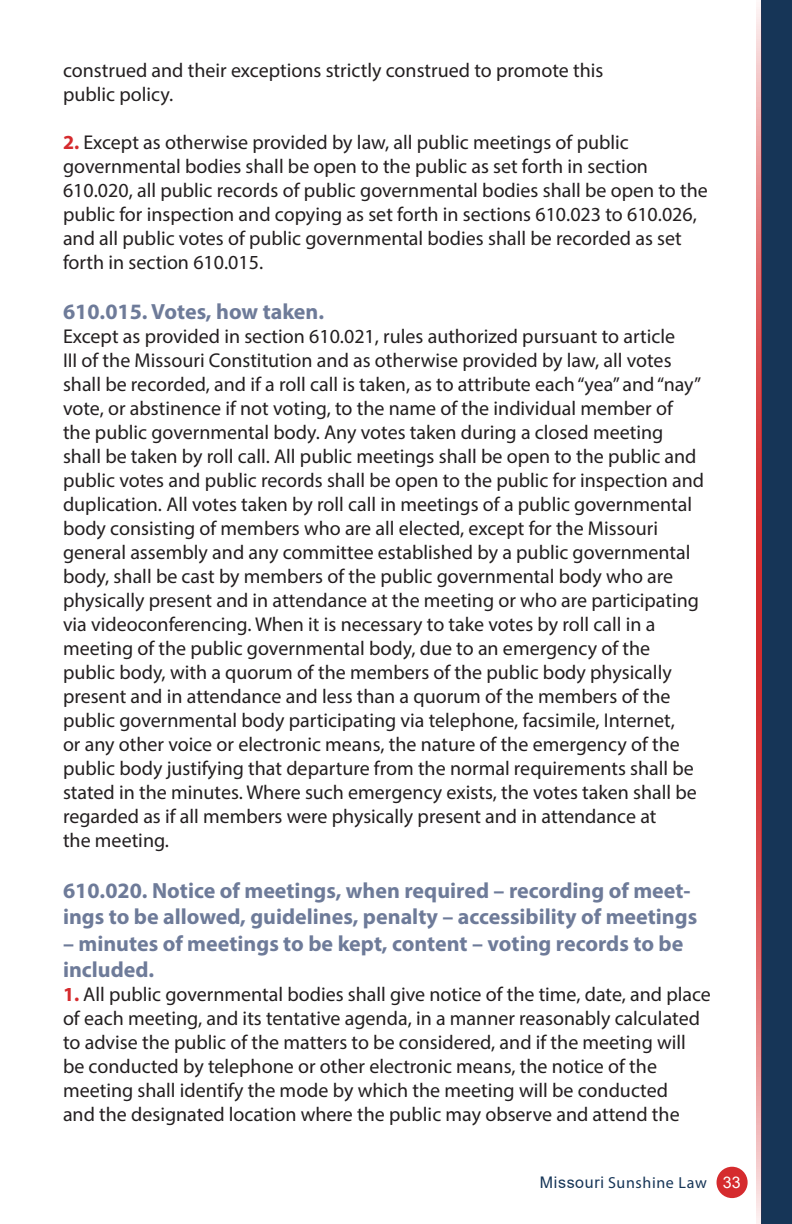
<style>
.page{position:relative;width:792px;height:1224px;background:#fff}
.page>*{position:absolute;margin:0;border:0;box-sizing:border-box;transform-origin:0 0}
.t1{font:700 22px/26.4px "Myriad Pro";color:#6e7b99}
.t2{font:20px/24px "Myriad Pro";color:#231f20}
.t3{font:16px "Myriad Pro";letter-spacing:.04em;color:#163557}
.s1{font-weight:700;color:#d52b2e}
.s2{font-family:"Arial"}
.s3{font-family:"Arial";color:#fff}
</style>
<div class="page">
<div style="left:761px;top:0;width:31px;height:1224px;background:#163557"></div>
<div style="left:720px;top:1170px;width:25px;height:25px;background:#d52b2e;border-radius:50%"></div>
<div style="left:717px;top:1167px;width:31px;height:31px;border:6px solid #d52b2e;border-radius:50%"></div>
<svg style="left:756px;top:7px;width:6px;height:1217px;background:#d56366"></svg>
<p class="t2" style="left:63px;top:58px;width:542px">construed and their exceptions strictly construed to promote this public policy.</p>
<p class="t2" style="left:63px;top:130px;width:646px"><span class="s1">2.</span> Except as otherwise provided by law, all public meetings of public governmental bodies shall be open to the public as set forth in section 610.020, all public records of public governmental bodies shall be open to the public for inspection and copying as set forth in sections 610.023 to 610.026, and all public votes of public governmental bodies shall be recorded as set forth in section 610.015.</p>
<p class="t1" style="left:63px;top:298px;width:263px">610.015. Votes, how taken.</p>
<p class="t2" style="left:63px;top:324px;width:643px">Except as provided in section 610.021, rules authorized pursuant to article<br>III of the Missouri Constitution and as otherwise provided by law, all votes shall be recorded, and if a roll call is taken, as to attribute each “yea” and “nay” vote, or abstinence if not voting, to the name of the individual member of the public governmental body. Any votes taken during a closed meeting shall be taken by roll call. All public meetings shall be open to the public and public votes and public records shall be open to the public for inspection and duplication. All votes taken by roll call in meetings of a public governmental body consisting of members who are all elected, except for the Missouri general assembly and any committee established by a public governmental body, shall be cast by members of the public governmental body who are physically present and in attendance at the meeting or who are participating via videoconferencing. When it is necessary to take votes by roll call in a meeting of the public governmental body, due to an emergency of the public body, with a quorum of the members of the public body physically present and in attendance and less than a quorum of the members of the public governmental body participating via telephone, facsimile, Internet,<br>or any other voice or electronic means, the nature of the emergency of the public body justifying that departure from the normal requirements shall be stated in the minutes. Where such emergency exists, the votes taken shall be regarded as if all members were physically present and in attendance at<br>the meeting.</p>
<p class="t1" style="left:63px;top:876px;width:636px">610.020. Notice of meetings, when required – recording of meet&shy;ings to be allowed, guidelines, penalty – accessibility of meetings</p>
<p class="t1" style="left:63px;top:929px;width:622px">– minutes of meetings to be kept, content – voting records to be included.</p>
<p class="t2" style="left:63px;top:982px;width:649px"><span class="s1">1.</span> All public governmental bodies shall give notice of the time, date, and place of each meeting, and its tentative agenda, in a manner reasonably calculated to advise the public of the matters to be considered, and if the meeting will be conducted by telephone or other electronic means, the notice of the meeting shall identify the mode by which the meeting will be conducted<br>and the designated location where the public may observe and attend the</p>
<p class="t3" style="left:540px;top:1173px;width:202px"><span class="s2">Missouri</span> Sunshine Law <span class="s3">33</span></p>
</div>
